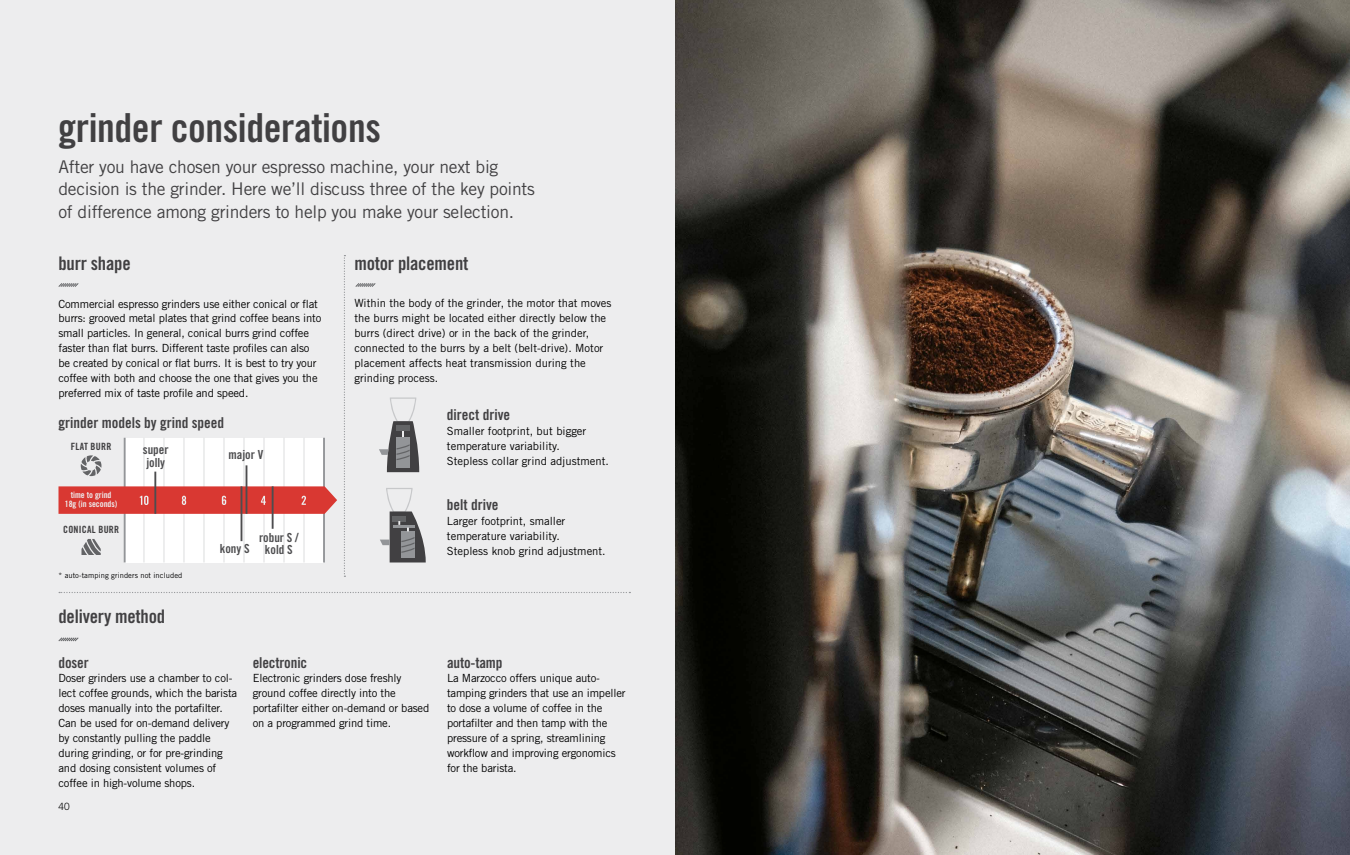
<style>
.page{position:relative;width:1350px;height:855px;background:#fff}
.page>*{position:absolute;margin:0;border:0;box-sizing:border-box;transform-origin:0 0}
.t1{font:40px "Trade Gothic LT Std Bd Cn 20";letter-spacing:-.01em;color:#414042}
.t2{font:18.75px "Trade Gothic LT Std Bd Cn 20";letter-spacing:-.01em;color:#414042}
.t3{font:17.5px/22.5px "Trade Gothic LT Std";letter-spacing:-.015em;color:#414042}
.t4{font:15px "Trade Gothic LT Std Bd Cn 20";color:#414042}
.t5{font:12.5px/12.5px "Trade Gothic LT Std Bd Cn 20";color:#4d4d4f}
.t6{font:11.25px/15px "Trade Gothic LT Std";letter-spacing:-.015em;color:#000}
.t7{font:10px "Trade Gothic LT Std Bd Cn 20";letter-spacing:.025em;color:#414042}
.t8{font:300 10px "Trade Gothic LT Std";color:#000}
.t9{font:8.75px/8.8px "Trade Gothic LT Std Bd Cn 20";color:#ededee;text-align:center}
.t10{font:7.5px "Trade Gothic LT Std";letter-spacing:.01em;color:#000}
</style>
<div class="page">
<div style="left:0;top:0;width:675px;height:855px;background:#ededee"></div>
<img style="left:675px;top:0;width:675px;height:855px">
<svg style="left:344px;top:255px;width:1px;height:322px"></svg>
<svg style="left:59px;top:592px;width:571px;height:1px"></svg>
<svg style="left:58px;top:637px;width:21px;height:5px"></svg>
<svg style="left:58px;top:283px;width:21px;height:4px"></svg>
<svg style="left:355px;top:283px;width:21px;height:4px"></svg>
<div style="left:125px;top:438px;width:199px;height:124px;background:#fff"></div>
<hr style="left:323px;top:438px;width:2px;height:124px;background:#939598">
<hr style="left:124px;top:438px;width:2px;height:124px;background:#939598">
<hr style="left:144px;top:438px;width:1px;height:53px;background:#dcddde">
<hr style="left:144px;top:504px;width:1px;height:58px;background:#dcddde">
<hr style="left:164px;top:438px;width:1px;height:124px;background:#dcddde">
<hr style="left:184px;top:438px;width:1px;height:53px;background:#dcddde">
<hr style="left:184px;top:503px;width:1px;height:59px;background:#dcddde">
<hr style="left:204px;top:438px;width:1px;height:124px;background:#dcddde">
<hr style="left:224px;top:438px;width:1px;height:53px;background:#dcddde">
<hr style="left:224px;top:504px;width:1px;height:58px;background:#dcddde">
<hr style="left:244px;top:438px;width:1px;height:124px;background:#dcddde">
<hr style="left:264px;top:438px;width:1px;height:53px;background:#dcddde">
<hr style="left:264px;top:504px;width:1px;height:58px;background:#dcddde">
<hr style="left:284px;top:438px;width:1px;height:124px;background:#dcddde">
<hr style="left:304px;top:438px;width:1px;height:53px;background:#dcddde">
<hr style="left:304px;top:504px;width:1px;height:58px;background:#dcddde">
<hr style="left:154px;top:472px;width:2px;height:42px;background:#4d4d4f">
<hr style="left:246px;top:465px;width:1px;height:49px;background:#4d4d4f">
<hr style="left:241px;top:486px;width:1px;height:55px;background:#4d4d4f">
<hr style="left:272px;top:486px;width:2px;height:43px;background:#4d4d4f">
<svg style="left:58px;top:486px;width:279px;height:28px;background:#d6433e"></svg>
<svg style="left:81px;top:455px;width:20px;height:21px"></svg>
<svg style="left:82px;top:539px;width:19px;height:16px"></svg>
<svg style="left:379px;top:398px;width:40px;height:74px"></svg>
<svg style="left:380px;top:488px;width:46px;height:75px"></svg>
<h1 class="t1" style="left:58px;top:104px;width:324px">grinder considerations</h1>
<h3 class="t3" style="left:58px;top:155px;width:478px">After you have chosen your espresso machine, your next big decision is the grinder. Here we’ll discuss three of the key points of difference among grinders to help you make your selection.</h3>
<h2 class="t2" style="left:58px;top:252px;width:74px">burr shape</h2>
<h2 class="t2" style="left:354px;top:252px;width:115px">motor placement</h2>
<p class="t6" style="left:58px;top:296px;width:264px">Commercial espresso grinders use either conical or flat burrs: grooved metal plates that grind coffee beans into small particles. In general, conical burrs grind coffee faster than flat burrs. Different taste profiles can also be created by conical or flat burrs. It is best to try your coffee with both and choose the one that gives you the preferred mix of taste profile and speed.</p>
<p class="t6" style="left:354px;top:296px;width:259px">Within the body of the grinder, the motor that moves the burrs might be located either directly below the burrs (direct drive) or in the back of the grinder, connected to the burrs by a belt (belt-drive). Motor placement affects heat transmission during the grinding process.</p>
<p class="t6" style="left:447px;top:423px;width:163px">Smaller footprint, but bigger temperature variability.<br>Stepless collar grind adjustment.</p>
<h3 class="t4" style="left:447px;top:406px;width:65px">direct drive</h3>
<h3 class="t4" style="left:58px;top:413px;width:167px">grinder models by grind speed</h3>
<p class="t7" style="left:71px;top:440px;width:42px">FLAT BURR</p>
<p class="t5" style="left:143px;top:444px;width:27px">super jolly</p>
<p class="t5" style="left:229px;top:448px;width:36px">major V</p>
<p class="t9" style="left:65px;top:491px;width:54px">time to grind<br>18g (in seconds)</p>
<p class="t7" style="left:63px;top:523px;width:58px">CONICAL BURR</p>
<p class="t10" style="left:58px;top:570px;width:125px">* auto-tamping grinders not included</p>
<h2 class="t2" style="left:58px;top:604px;width:108px">delivery method</h2>
<p class="t5" style="left:220px;top:542px;width:31px">kony S</p>
<p class="t5" style="left:259px;top:531px;width:41px;text-align:center">robur S / kold S</p>
<h3 class="t4" style="left:447px;top:496px;width:53px">belt drive</h3>
<p class="t6" style="left:447px;top:513px;width:160px">Larger footprint, smaller temperature variability.<br>Stepless knob grind adjustment.</p>
<h3 class="t4" style="left:59px;top:653px;width:32px">doser</h3>
<h3 class="t4" style="left:253px;top:653px;width:56px">electronic</h3>
<h3 class="t4" style="left:447px;top:653px;width:57px">auto-tamp</h3>
<p class="t6" style="left:58px;top:671px;width:180px">Doser grinders use a chamber to col&shy;lect coffee grounds, which the barista doses manually into the portafilter.<br>Can be used for on-demand delivery by constantly pulling the paddle during grinding, or for pre-grinding and dosing consistent volumes of coffee in high-volume shops.</p>
<p class="t6" style="left:253px;top:671px;width:178px">Electronic grinders dose freshly ground coffee directly into the portafilter either on-demand or based on a programmed grind time.</p>
<p class="t6" style="left:447px;top:671px;width:180px">La Marzocco offers unique auto&shy;tamping grinders that use an impeller to dose a volume of coffee in the portafilter and then tamp with the pressure of a spring, streamlining workflow and improving ergonomics for the barista.</p>
<p class="t8" style="left:58px;top:801px;width:13px">40</p>
</div>
